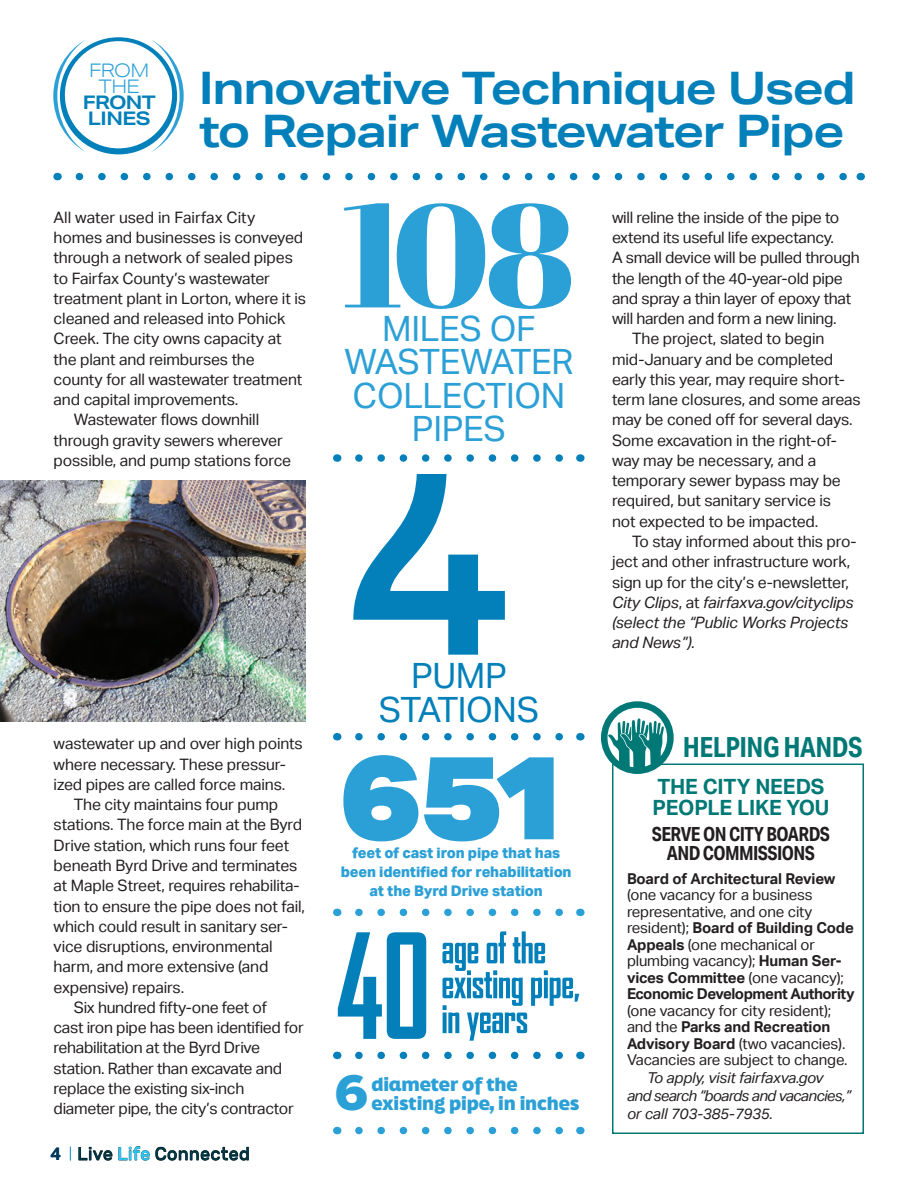
<style>
.page{position:relative;width:918px;height:1188px;background:#fff}
.page>*{position:absolute;margin:0;border:0;box-sizing:border-box;transform-origin:0 0}
.sustaining_member_na{font:700 244.2px "Final Six";color:#0380ba}
.sustaining_member_na-2{font:146.55px "Abril Fatface";color:#2ba0d6}
.sustaining_member_na-3{font:900 118.65px "Aktiv Grotesk Ex";color:#2ba0d6}
.sustaining_member_na-4{font:800 46.95px "Final Six";color:#2ba0d6}
.sustaining_member_na-5{font:700 44.85px "Aktiv Grotesk Ex";letter-spacing:-.03em;color:#0380ba}
.sustaining_member_na-6{font:34.8px/33.5px "Aktiv Grotesk";letter-spacing:-.01em;color:#2ba0d6;text-align:center}
.sustaining_member_na-7{font:34.8px "Aktiv Grotesk";letter-spacing:-.01em;color:#0380ba}
.sustaining_member_na-8{font:700 27.75px "Aktiv Grotesk Cd";letter-spacing:-.02em;color:#007976}
.sustaining_member_na-9{font:700 21px "Aktiv Grotesk";letter-spacing:-.01em;color:#007976}
.sustaining_member_na-10{font:700 19.5px/19.5px "Aktiv Grotesk Cd";letter-spacing:-.03em;color:#231f20;text-align:center}
.t1{font:700 18.75px "Aktiv Grotesk Ex";letter-spacing:-.03em;color:#0380ba}
.t2{font:300 18.75px "Aktiv Grotesk Ex";letter-spacing:-.03em;color:#2ba0d6}
.sustaining_member_na-11{font:800 18.15px/18.8px "Final Six";letter-spacing:-.01em;color:#2ba0d6}
.t3{font:700 18px "Aktiv Grotesk";color:#00395b}
.sustaining_member_na-12{font:15.75px/20.2px "Aktiv Grotesk";letter-spacing:-.01em;color:#231f20}
.sustaining_member_na-13{font:15px/16.5px "Aktiv Grotesk";letter-spacing:-.01em;color:#231f20}
.sustaining_member_na-14{font:italic 15px/18px "Aktiv Grotesk";letter-spacing:-.02em;color:#231f20}
.sustaining_member_na-15{font:800 14.7px/18.9px "Aktiv Grotesk";letter-spacing:-.01em;color:#2ba0d6;text-align:center}
.s1{font-style:italic}
.s2{font-weight:700}
</style>
<div class="page">
<img style="left:78px;top:1146px;width:171px;height:15px">
<svg style="left:70px;top:1147px;width:1px;height:13px"></svg>
<div style="left:612px;top:764px;width:252px;height:370px;border:2px solid #007976"></div>
<svg style="left:601px;top:701px;width:73px;height:73px"></svg>
<svg style="left:53px;top:37px;width:131px;height:117px"></svg>
<img style="left:0;top:481px;width:306px;height:240px">
<svg style="left:338px;top:932px;width:88px;height:107px"></svg>
<svg style="left:442px;top:931px;width:137px;height:110px"></svg>
<svg style="left:79px;top:173px;width:768px;height:7px"></svg>
<svg style="left:359px;top:454px;width:204px;height:8px"></svg>
<svg style="left:359px;top:733px;width:204px;height:7px"></svg>
<svg style="left:359px;top:1052px;width:204px;height:7px"></svg>
<svg style="left:359px;top:909px;width:204px;height:7px"></svg>
<svg style="left:359px;top:1127px;width:204px;height:7px"></svg>
<p class="t2" style="left:89px;top:59px;width:62px">FROM</p>
<p class="t2" style="left:99px;top:75px;width:43px">THE</p>
<p class="t1" style="left:83px;top:90px;width:75px">FRONT</p>
<p class="t1" style="left:88px;top:107px;width:64px">LINES</p>
<p class="sustaining_member_na-5" style="left:199px;top:60px;width:658px">Innovative Technique Used</p>
<p class="sustaining_member_na-5" style="left:199px;top:103px;width:647px">to Repair Wastewater Pipe</p>
<p class="sustaining_member_na-12" style="left:54px;top:207px;width:254px">All water used in Fairfax City homes and businesses is conveyed through a network of sealed pipes to Fairfax County’s wastewater treatment plant in Lorton, where it is cleaned and released into Pohick<br>Creek. The city owns capacity at the plant and reimburses the county for all wastewater treatment and capital improvements.</p>
<p class="sustaining_member_na-12" style="left:54px;top:410px;width:239px;text-indent:20px">Wastewater flows downhill through gravity sewers wherever possible, and pump stations force</p>
<p class="sustaining_member_na-12" style="left:54px;top:734px;width:251px">wastewater up and over high points where necessary. These pressur&shy;ized pipes are called force mains.</p>
<p class="sustaining_member_na-12" style="left:54px;top:795px;width:253px;text-indent:20px">The city maintains four pump stations. The force main at the Byrd<br>Drive station, which runs four feet beneath Byrd Drive and terminates at Maple Street, requires rehabilita&shy;tion to ensure the pipe does not fail, which could result in sanitary ser&shy;vice disruptions, environmental harm, and more extensive (and expensive) repairs.</p>
<p class="sustaining_member_na-12" style="left:54px;top:997px;width:252px;text-indent:20px">Six hundred fifty-one feet of<br>cast iron pipe has been identified for rehabilitation at the Byrd Drive station. Rather than excavate and replace the existing six-inch diameter pipe, the city’s contractor</p>
<p class="t3" style="left:51px;top:1143px;width:12px">4</p>
<p class="sustaining_member_na-2" style="left:342px;top:152px;width:234px">108</p>
<p class="sustaining_member_na-6" style="left:382px;top:312px;width:155px">MILES OF</p>
<p class="sustaining_member_na-6" style="left:344px;top:346px;width:231px">WASTEWATER</p>
<p class="sustaining_member_na-6" style="left:353px;top:379px;width:214px">COLLECTION<br>PIPES</p>
<p class="sustaining_member_na" style="left:342px;top:385px;width:177px">4</p>
<p class="sustaining_member_na-7" style="left:411px;top:656px;width:97px">PUMP</p>
<p class="sustaining_member_na-7" style="left:379px;top:689px;width:162px">STATIONS</p>
<p class="sustaining_member_na-3" style="left:339px;top:719px;width:234px">651</p>
<p class="sustaining_member_na-15" style="left:341px;top:844px;width:232px">feet of cast iron pipe that has been identified for rehabilitation at the Byrd Drive station</p>
<p class="sustaining_member_na-4" style="left:334px;top:1058px;width:36px">6</p>
<p class="sustaining_member_na-11" style="left:372px;top:1074px;width:210px">diameter of the existing pipe, in inches</p>
<p class="sustaining_member_na-12" style="left:612px;top:207px;width:249px">will reline the inside of the pipe to extend its useful life expectancy.<br>A small device will be pulled through the length of the 40-year-old pipe and spray a thin layer of epoxy that will harden and form a new lining.</p>
<p class="sustaining_member_na-12" style="left:612px;top:329px;width:250px;text-indent:20px">The project, slated to begin mid-January and be completed early this year, may require short&shy;term lane closures, and some areas may be coned off for several days.<br>Some excavation in the right-of&shy;way may be necessary, and a temporary sewer bypass may be required, but sanitary service is<br>not expected to be impacted.</p>
<p class="sustaining_member_na-12" style="left:612px;top:531px;width:246px;text-indent:20px">To stay informed about this pro&shy;ject and other infrastructure work, sign up for the city’s e-newsletter,<br><span class="s1">City Clips</span>, at <span class="s1">fairfaxva.gov/cityclips (select the “Public Works Projects and News”).</span></p>
<p class="sustaining_member_na-8" style="left:683px;top:730px;width:181px">HELPING HANDS</p>
<p class="sustaining_member_na-9" style="left:657px;top:774px;width:169px">THE CITY NEEDS</p>
<p class="sustaining_member_na-9" style="left:653px;top:795px;width:178px">PEOPLE LIKE YOU</p>
<p class="sustaining_member_na-10" style="left:652px;top:824px;width:180px">SERVE ON CITY BOARDS<br>AND COMMISSIONS</p>
<p class="sustaining_member_na-13" style="left:627px;top:870px;width:229px"><span class="s2">Board of Architectural Review </span>(one vacancy for a business representative, and one city resident); <span class="s2">Board of Building Code<br>Appeals</span> (one mechanical or plumbing vacancy); <span class="s2">Human Ser&shy;vices Committee</span> (one vacancy);<br><span class="s2">Economic Development Authority </span>(one vacancy for city resident); and the <span class="s2">Parks and Recreation<br>Advisory Board</span> (two vacancies).<br>Vacancies are subject to change.</p>
<p class="sustaining_member_na-14" style="left:627px;top:1069px;width:226px;text-indent:20px">To apply, visit fairfaxva.gov and search “boards and vacancies,” or call 703-385-7935.</p>
</div>
